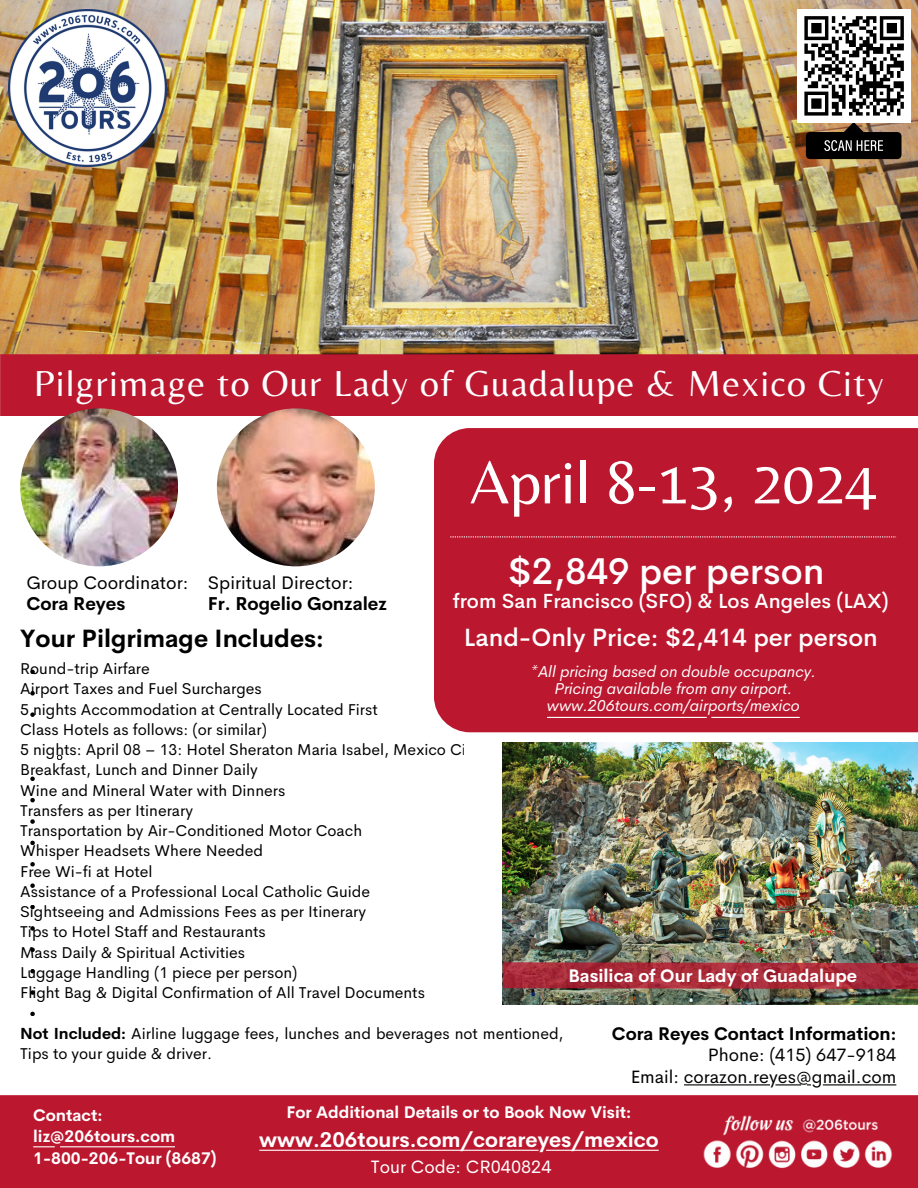
<style>
.page{position:relative;width:918px;height:1188px;background:#fff}
.page>*{position:absolute;margin:0;border:0;box-sizing:border-box;transform-origin:0 0}
.t1{font:62.85px "Belleza";color:#fff}
.t2{font:37.65px "Belleza";letter-spacing:.035em;color:#fff}
.t3{font:500 36.9px "Cerebri Sans";color:#fff}
.t4{font:500 24.75px "Cerebri Sans";color:#fff}
.t5{font:700 24.6px "Cerebri Sans";color:#000}
.t6{font:700 21px "Cerebri Sans";color:#fff}
.t7{font:500 20.25px "Cerebri Sans";color:#fff}
.t8{font:18.3px/21.3px "Cerebri Sans";color:#000}
.t9{font:700 18.3px "Cerebri Sans";color:#000}
.t10{font:700 18px/21.3px "Cerebri Sans";color:#000;text-align:right}
.t11{font:18px "Cerebri Sans";color:#000}
.t12{font:18px "Cerebri Sans";color:#fff}
.t13{font:700 17.85px "Cerebri Sans";color:#fff}
.t14{font:700 16.5px/21.3px "Cerebri Sans";color:#fff}
.t15{font:italic 15.9px/16.8px "Cerebri Sans";color:#fff;text-align:center}
.t16{font:15.75px/20.2px "Cerebri Sans";color:#000}
.s1{font-weight:700}
.s2{font-weight:400}
</style>
<div class="page">
<div style="left:0;top:1095px;width:918px;height:93px;background:#bb172f"></div>
<div style="left:434px;top:428px;width:484px;height:304px;background:#bb172f"></div>
<svg style="left:450px;top:536px;width:446px;height:1px"></svg>
<img style="left:703px;top:1115px;width:190px;height:53px">
<img style="left:0;top:0;width:918px;height:354px">
<div style="left:0;top:354px;width:918px;height:62px;background:#bb172f"></div>
<img style="left:9px;top:9px;width:157px;height:158px">
<img style="left:217px;top:408px;width:157px;height:158px;border-radius:50%">
<img style="left:20px;top:408px;width:158px;height:158px;border-radius:50%">
<svg style="left:30px;top:670px;width:5px;height:4px"></svg>
<svg style="left:30px;top:691px;width:5px;height:5px"></svg>
<svg style="left:30px;top:712px;width:5px;height:5px"></svg>
<svg style="left:30px;top:777px;width:5px;height:4px"></svg>
<svg style="left:30px;top:798px;width:5px;height:4px"></svg>
<svg style="left:30px;top:819px;width:5px;height:5px"></svg>
<svg style="left:30px;top:841px;width:5px;height:4px"></svg>
<svg style="left:30px;top:862px;width:5px;height:5px"></svg>
<svg style="left:30px;top:883px;width:5px;height:5px"></svg>
<svg style="left:30px;top:905px;width:5px;height:4px"></svg>
<svg style="left:30px;top:926px;width:5px;height:5px"></svg>
<svg style="left:30px;top:948px;width:5px;height:4px"></svg>
<svg style="left:30px;top:969px;width:5px;height:4px"></svg>
<svg style="left:30px;top:990px;width:5px;height:5px"></svg>
<svg style="left:30px;top:1012px;width:5px;height:4px"></svg>
<svg style="left:33px;top:1146px;width:142px;height:1px"></svg>
<svg style="left:57px;top:755px;width:5px;height:5px"></svg>
<svg style="left:259px;top:1150px;width:400px;height:1px"></svg>
<svg style="left:547px;top:717px;width:253px;height:1px"></svg>
<svg style="left:684px;top:1084px;width:212px;height:1px"></svg>
<div style="left:798px;top:9px;width:113px;height:113px;background:#fff"></div>
<svg style="left:801px;top:16px;width:106px;height:143px"></svg>
<img style="left:503px;top:743px;width:415px;height:262px">
<svg style="left:502px;top:962px;width:416px;height:28px;background:#a32f3b"></svg>
<p class="t2" style="left:34px;top:361px;width:851px">Pilgrimage to Our Lady of Guadalupe &amp; Mexico City</p>
<p class="t8" style="left:26px;top:572px;width:164px">Group Coordinator:<br><span class="s1">Cora Reyes</span></p>
<p class="t8" style="left:208px;top:572px;width:147px">Spiritual Director:</p>
<p class="t9" style="left:208px;top:592px;width:180px">Fr. Rogelio Gonzalez</p>
<p class="t5" style="left:20px;top:622px;width:305px">Your Pilgrimage Includes:</p>
<p class="t1" style="left:470px;top:445px;width:409px">April 8-13, 2024</p>
<p class="t3" style="left:507px;top:547px;width:319px">$2,849 per person</p>
<p class="t7" style="left:453px;top:588px;width:437px">from San Francisco (SFO) &amp; Los Angeles (LAX)</p>
<p class="t4" style="left:464px;top:622px;width:416px">Land-Only Price: $2,414 per person</p>
<p class="t16" style="left:20px;top:659px;width:131px">Round-trip Airfare</p>
<p class="t16" style="left:20px;top:679px;width:243px">Airport Taxes and Fuel Surcharges</p>
<p class="t16" style="left:20px;top:699px;width:359px">5 nights Accommodation at Centrally Located First</p>
<p class="t16" style="left:20px;top:719px;width:248px">Class Hotels as follows: (or similar)</p>
<p class="t16" style="left:20px;top:740px;width:460px">5 nights: April 08 – 13: Hotel Sheraton Maria Isabel, Mexico City</p>
<p class="t16" style="left:20px;top:760px;width:239px">Breakfast, Lunch and Dinner Daily</p>
<p class="t16" style="left:20px;top:780px;width:267px">Wine and Mineral Water with Dinners</p>
<p class="t16" style="left:20px;top:800px;width:174px">Transfers as per Itinerary</p>
<p class="t16" style="left:20px;top:821px;width:343px">Transportation by Air-Conditioned Motor Coach</p>
<p class="t16" style="left:20px;top:841px;width:244px">Whisper Headsets Where Needed</p>
<p class="t16" style="left:20px;top:861px;width:134px">Free Wi-fi at Hotel</p>
<p class="t16" style="left:20px;top:881px;width:351px">Assistance of a Professional Local Catholic Guide</p>
<p class="t16" style="left:20px;top:902px;width:348px">Sightseeing and Admissions Fees as per Itinerary</p>
<p class="t16" style="left:20px;top:922px;width:247px">Tips to Hotel Staff and Restaurants</p>
<p class="t16" style="left:20px;top:942px;width:227px">Mass Daily &amp; Spiritual Activities</p>
<p class="t16" style="left:20px;top:962px;width:279px">Luggage Handling (1 piece per person)</p>
<p class="t16" style="left:20px;top:983px;width:406px">Flight Bag &amp; Digital Confirmation of All Travel Documents</p>
<p class="t16" style="left:20px;top:1023px;width:545px"><span class="s1">Not Included:</span> Airline luggage fees, lunches and beverages not mentioned,<br>Tips to your guide &amp; driver.</p>
<p class="t15" style="left:531px;top:663px;width:287px">*All pricing based on double occupancy.<br>Pricing available from any airport. www.206tours.com/airports/mexico</p>
<p class="t13" style="left:569px;top:964px;width:290px">Basilica of Our Lady of Guadalupe</p>
<p class="t10" style="left:612px;top:1023px;width:286px">Cora Reyes Contact Information:<br><span class="s2">Phone: (415) 647-9184</span></p>
<p class="t11" style="left:631px;top:1065px;width:267px">Email: corazon.reyes@gmail.com</p>
<p class="t14" style="left:33px;top:1104px;width:185px">Contact: liz@206tours.com<br>1-800-206-Tour (8687)</p>
<p class="t14" style="left:287px;top:1102px;width:346px">For Additional Details or to Book Now Visit:</p>
<p class="t6" style="left:259px;top:1126px;width:401px">www.206tours.com/corareyes/mexico</p>
<p class="t12" style="left:371px;top:1155px;width:182px">Tour Code: CR040824</p>
</div>
